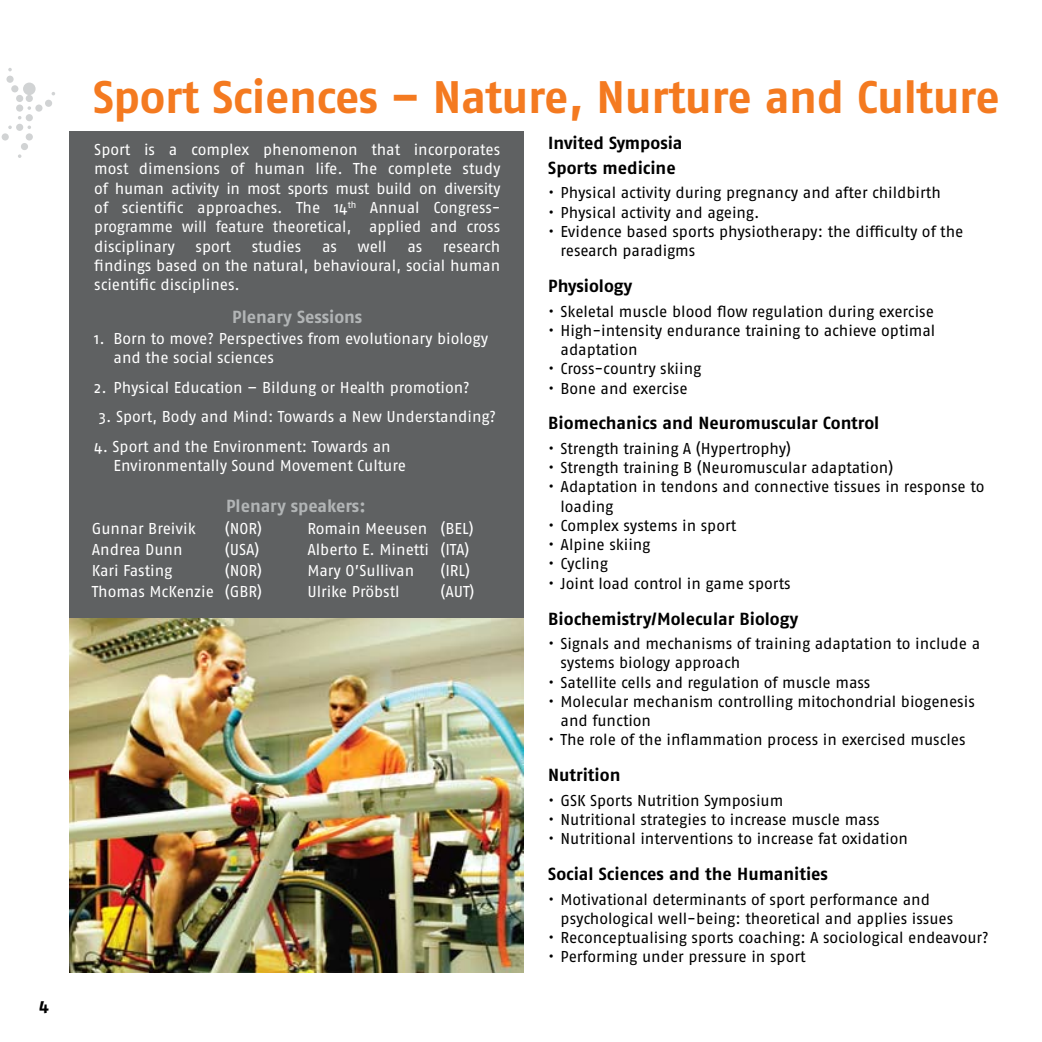
<style>
.page{position:relative;width:1042px;height:1042px;background:#fff}
.page>*{position:absolute;margin:0;border:0;box-sizing:border-box;transform-origin:0 0}
.t1{font:700 45.5px "Fago No";letter-spacing:-.01em;color:#f47a20}
.t2{font:700 17.5px/24.5px "Fago No";color:#000}
.t3{font:700 17.5px "Fago No";color:#b2b5b6}
.t4{font:15.75px/19.2px "Fago No";color:#000}
.t5{font:15.75px/19.2px "Fago No";color:#fff}
</style>
<div class="page">
<div style="left:21px;top:143px;width:7px;height:7px;background:#d1d3d4;border-radius:50%"></div>
<div style="left:2px;top:133px;width:7px;height:7px;background:#d1d3d4;border-radius:50%"></div>
<div style="left:26px;top:133px;width:7px;height:7px;background:#d1d3d4;border-radius:50%"></div>
<svg style="left:8px;top:126px;width:4px;height:3px"></svg>
<div style="left:16px;top:124px;width:7px;height:7px;background:#d1d3d4;border-radius:50%"></div>
<div style="left:26px;top:114px;width:7px;height:7px;background:#d1d3d4;border-radius:50%"></div>
<div style="left:16px;top:104px;width:7px;height:8px;background:#d1d3d4;border-radius:50%"></div>
<div style="left:35px;top:104px;width:8px;height:8px;background:#d1d3d4;border-radius:50%"></div>
<div style="left:45px;top:100px;width:7px;height:7px;background:#d1d3d4;border-radius:50%"></div>
<div style="left:16px;top:95px;width:7px;height:7px;background:#d1d3d4;border-radius:50%"></div>
<div style="left:26px;top:95px;width:7px;height:7px;background:#d1d3d4;border-radius:50%"></div>
<div style="left:11px;top:85px;width:7px;height:7px;background:#d1d3d4;border-radius:50%"></div>
<div style="left:23px;top:83px;width:13px;height:12px;background:#d1d3d4;border-radius:50%"></div>
<div style="left:6px;top:76px;width:8px;height:7px;background:#d1d3d4;border-radius:50%"></div>
<svg style="left:8px;top:68px;width:4px;height:3px"></svg>
<div style="left:69px;top:131px;width:454px;height:841px;background:#5f6162"></div>
<img style="left:69px;top:618px;width:454px;height:354px">
<p class="t2" style="left:39px;top:992px;width:11px">4</p>
<h1 class="t1" style="left:93px;top:70px;width:908px">Sport Sciences – Nature, Nurture and Culture</h1>
<p class="t5" style="left:94px;top:140px;width:408px;text-align:justify">Sport is a complex phenomenon that incorporates most dimensions of human life. The complete study of human activity in most sports must build on diversity of scientific approaches. The 14<sup>th</sup> Annual Congress&shy;programme will feature theoretical, applied and cross disciplinary</p>
<p class="t5" style="left:196px;top:236px;width:37px">sport</p>
<p class="t5" style="left:252px;top:236px;width:51px">studies</p>
<p class="t5" style="left:322px;top:236px;width:16px">as</p>
<p class="t5" style="left:357px;top:236px;width:31px">well</p>
<p class="t5" style="left:407px;top:236px;width:16px">as</p>
<p class="t5" style="left:94px;top:236px;width:407px;text-align:justify;text-indent:348px">research findings based on the natural, behavioural, social human scientific disciplines.</p>
<p class="t3" style="left:232px;top:306px;width:132px">Plenary Sessions</p>
<p class="t5" style="left:113px;top:328px;width:376px;text-indent:-19px">1. Born to move? Perspectives from evolutionary biology and the social sciences</p>
<p class="t5" style="left:94px;top:377px;width:377px">2. Physical Education – Bildung or Health promotion?</p>
<p class="t5" style="left:99px;top:407px;width:399px">3. Sport, Body and Mind: Towards a New Understanding?</p>
<p class="t5" style="left:113px;top:437px;width:294px;text-indent:-19px">4. Sport and the Environment: Towards an<br>Environmentally Sound Movement Culture</p>
<p class="t3" style="left:226px;top:495px;width:141px">Plenary speakers:</p>
<p class="t5" style="left:92px;top:519px;width:105px">Gunnar Breivik</p>
<p class="t5" style="left:225px;top:519px;width:39px">(NOR)</p>
<p class="t5" style="left:92px;top:540px;width:92px">Andrea Dunn</p>
<p class="t5" style="left:225px;top:540px;width:36px">(USA)</p>
<p class="t5" style="left:92px;top:561px;width:82px">Kari Fasting</p>
<p class="t5" style="left:92px;top:560px;width:172px;line-height:21px;text-align:right">(NOR)<br>Thomas McKenzie (GBR)</p>
<p class="t5" style="left:307px;top:518px;width:168px;line-height:21px">Romain Meeusen (BEL)<br>Alberto E. Minetti (ITA)<br>Mary O’Sullivan</p>
<p class="t5" style="left:440px;top:561px;width:31px">(IRL)</p>
<p class="t5" style="left:307px;top:582px;width:94px">Ulrike Pröbstl</p>
<p class="t5" style="left:440px;top:582px;width:35px">(AUT)</p>
<p class="t2" style="left:548px;top:131px;width:136px">Invited Symposia<br>Sports medicine</p>
<p class="t4" style="left:548px;top:183px;width:394px">• Physical activity during pregnancy and after childbirth</p>
<p class="t4" style="left:548px;top:202px;width:213px">• Physical activity and ageing.</p>
<p class="t4" style="left:560px;top:222px;width:404px;text-indent:-12px">• Evidence based sports physiotherapy: the difficulty of the research paradigms</p>
<p class="t2" style="left:548px;top:273px;width:85px">Physiology</p>
<p class="t4" style="left:548px;top:301px;width:387px">• Skeletal muscle blood flow regulation during exercise</p>
<p class="t4" style="left:560px;top:320px;width:376px;text-indent:-12px">• High-intensity endurance training to achieve optimal adaptation</p>
<p class="t4" style="left:548px;top:359px;width:154px">• Cross-country skiing</p>
<p class="t4" style="left:548px;top:378px;width:141px">• Bone and exercise</p>
<p class="t2" style="left:548px;top:411px;width:332px">Biomechanics and Neuromuscular Control</p>
<p class="t4" style="left:548px;top:439px;width:244px">• Strength training A (Hypertrophy)</p>
<p class="t4" style="left:548px;top:458px;width:346px">• Strength training B (Neuromuscular adaptation)</p>
<p class="t4" style="left:560px;top:477px;width:425px;text-indent:-12px">• Adaptation in tendons and connective tissues in response to loading</p>
<p class="t4" style="left:548px;top:516px;width:190px">• Complex systems in sport</p>
<p class="t4" style="left:548px;top:535px;width:104px">• Alpine skiing</p>
<p class="t4" style="left:548px;top:554px;width:61px">• Cycling</p>
<p class="t4" style="left:548px;top:573px;width:244px">• Joint load control in game sports</p>
<p class="t2" style="left:548px;top:606px;width:251px">Biochemistry/Molecular Biology</p>
<p class="t4" style="left:560px;top:634px;width:421px;text-indent:-12px">• Signals and mechanisms of training adaptation to include a systems biology approach</p>
<p class="t4" style="left:548px;top:672px;width:324px">• Satellite cells and regulation of muscle mass</p>
<p class="t4" style="left:560px;top:691px;width:416px;text-indent:-12px">• Molecular mechanism controlling mitochondrial biogenesis and function</p>
<p class="t4" style="left:548px;top:730px;width:419px">• The role of the inflammation process in exercised muscles</p>
<p class="t2" style="left:548px;top:762px;width:74px">Nutrition</p>
<p class="t4" style="left:548px;top:790px;width:237px">• GSK Sports Nutrition Symposium</p>
<p class="t4" style="left:548px;top:810px;width:333px">• Nutritional strategies to increase muscle mass</p>
<p class="t4" style="left:548px;top:829px;width:361px">• Nutritional interventions to increase fat oxidation</p>
<p class="t2" style="left:548px;top:861px;width:281px">Social Sciences and the Humanities</p>
<p class="t4" style="left:560px;top:889px;width:394px;text-indent:-12px">• Motivational determinants of sport performance and psychological well-being: theoretical and applies issues</p>
<p class="t4" style="left:548px;top:928px;width:442px">• Reconceptualising sports coaching: A sociological endeavour?</p>
<p class="t4" style="left:548px;top:947px;width:259px">• Performing under pressure in sport</p>
</div>
